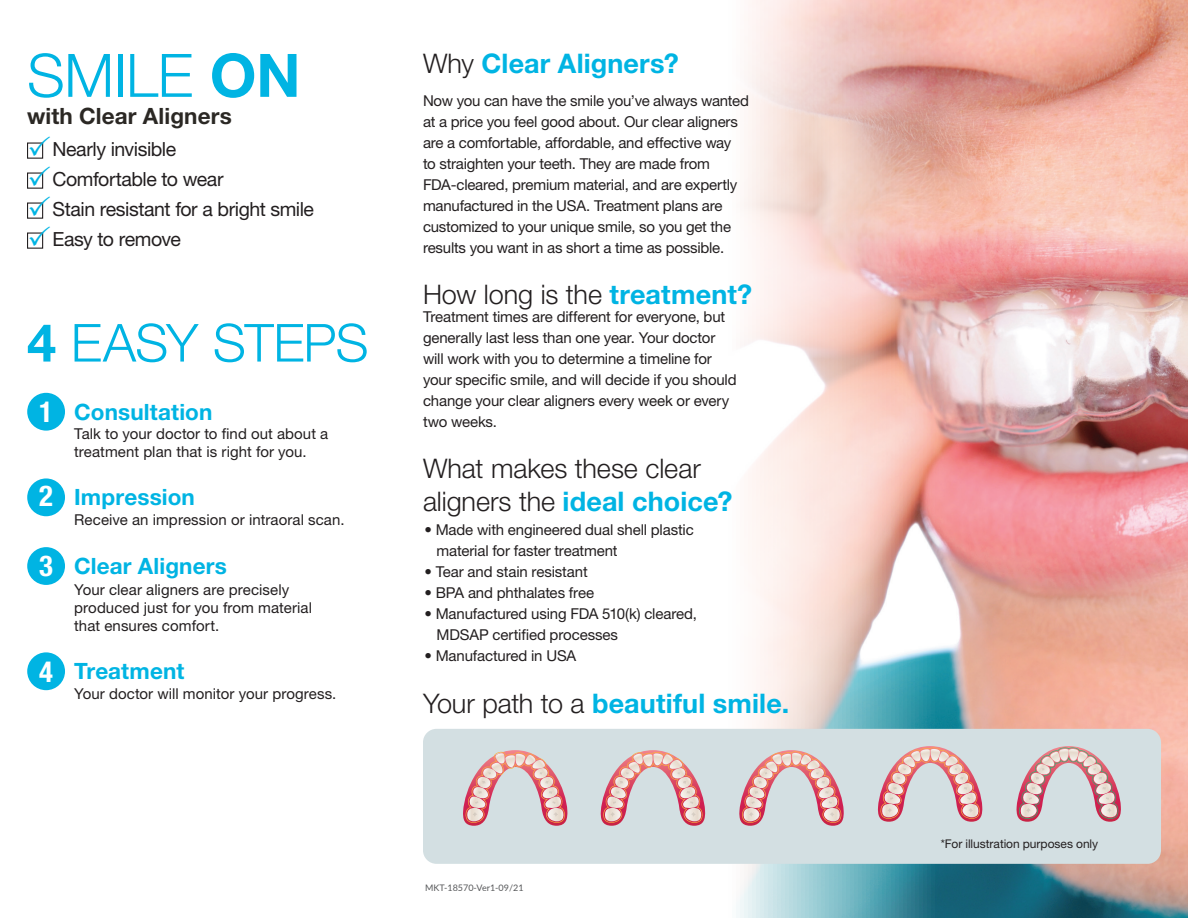
<style>
.page{position:relative;width:1188px;height:918px;background:#fff}
.page>*{position:absolute;margin:0;border:0;box-sizing:border-box;transform-origin:0 0}
.t1{font:300 60px "Helvetica Neue LT Std";letter-spacing:-.01em;color:#00b4e3}
.t2{font:300 52.5px "Helvetica Neue LT Std";letter-spacing:-.02em;color:#00b4e3}
.t3{font:700 condensed 28.8px "Helvetica Neue LT Std";color:#fff}
.t4{font:300 27px/32.4px "Helvetica Neue LT Std";letter-spacing:-.005em;color:#231f20}
.t5{font:700 27px "Helvetica Neue LT Std";letter-spacing:.005em;color:#00b4e3}
.t6{font:700 22.5px "Helvetica Neue LT Std";letter-spacing:.005em;color:#00b4e3}
.t7{font:700 22.5px "Helvetica Neue LT Std";letter-spacing:.005em;color:#2b2824}
.t8{font:19.5px/30px "Helvetica Neue LT Std";letter-spacing:-.025em;color:#231f20}
.t9{font:15px/21px "Helvetica Neue LT Std";letter-spacing:-.01em;color:#231f20}
.t10{font:12px "Helvetica Neue LT Std";color:#231f20}
.t11{font:9px "Lato";color:#57585a}
.s1{font-weight:700}
.s2{font-weight:300;color:#231f20}
.s3{font-weight:700;color:#00b4e3}
</style>
<div class="page">
<img style="left:423px;top:0;width:765px;height:918px">
<div style="left:27px;top:393px;width:38px;height:38px;background:#00b4e3;border-radius:50%"></div>
<div style="left:27px;top:478px;width:38px;height:38px;background:#00b4e3;border-radius:50%"></div>
<div style="left:27px;top:547px;width:38px;height:38px;background:#00b4e3;border-radius:50%"></div>
<div style="left:27px;top:652px;width:38px;height:38px;background:#00b4e3;border-radius:50%"></div>
<div style="left:423px;top:729px;width:738px;height:135px;background:#d3dfe2;border-radius:14px"></div>
<svg style="left:463px;top:750px;width:105px;height:76px"></svg>
<svg style="left:600px;top:750px;width:105px;height:76px"></svg>
<svg style="left:739px;top:750px;width:105px;height:76px"></svg>
<svg style="left:878px;top:746px;width:105px;height:76px"></svg>
<svg style="left:1016px;top:746px;width:105px;height:76px"></svg>
<div style="left:27px;top:143px;width:16px;height:16px;border:1px solid #231f20"></div>
<div style="left:27px;top:173px;width:16px;height:16px;border:1px solid #231f20"></div>
<div style="left:27px;top:203px;width:16px;height:16px;border:1px solid #231f20"></div>
<div style="left:27px;top:233px;width:16px;height:16px;border:1px solid #231f20"></div>
<svg style="left:29px;top:142px;width:15px;height:14px"></svg>
<svg style="left:29px;top:172px;width:15px;height:14px"></svg>
<svg style="left:29px;top:202px;width:15px;height:14px"></svg>
<svg style="left:29px;top:232px;width:15px;height:14px"></svg>
<p class="t1" style="left:27px;top:39px;width:275px">SMILE <span class="s1">ON</span></p>
<p class="t7" style="left:27px;top:102px;width:206px">with Clear Aligners</p>
<p class="t8" style="left:53px;top:133px;width:173px">Nearly invisible<br>Comfortable to wear</p>
<p class="t8" style="left:53px;top:193px;width:263px">Stain resistant for a bright smile</p>
<p class="t8" style="left:53px;top:223px;width:130px">Easy to remove</p>
<p class="t2" style="left:27px;top:311px;width:343px"><span class="s1">4</span> EASY STEPS</p>
<p class="t3" style="left:39px;top:394px;width:15px">1</p>
<p class="t6" style="left:74px;top:398px;width:140px">Consultation</p>
<p class="t9" style="left:74px;top:425px;width:256px;line-height:18px">Talk to your doctor to find out about a treatment plan that is right for you.</p>
<p class="t3" style="left:39px;top:479px;width:15px">2</p>
<p class="t6" style="left:74px;top:483px;width:122px">Impression</p>
<p class="t9" style="left:74px;top:509px;width:272px">Receive an impression or intraoral scan.</p>
<p class="t3" style="left:39px;top:549px;width:15px">3</p>
<p class="t6" style="left:74px;top:552px;width:154px">Clear Aligners</p>
<p class="t9" style="left:74px;top:581px;width:239px;line-height:18px">Your clear aligners are precisely produced just for you from material that ensures comfort.</p>
<p class="t3" style="left:39px;top:654px;width:15px">4</p>
<p class="t6" style="left:74px;top:657px;width:112px">Treatment</p>
<p class="t9" style="left:74px;top:683px;width:264px">Your doctor will monitor your progress.</p>
<p class="t5" style="left:423px;top:47px;width:257px"><span class="s2">Why</span> Clear Aligners?</p>
<p class="t9" style="left:423px;top:90px;width:328px">Now you can have the smile you’ve always wanted at a price you feel good about. Our clear aligners are a comfortable, affordable, and effective way<br>to straighten your teeth. They are made from FDA-cleared, premium material, and are expertly manufactured in the USA. Treatment plans are customized to your unique smile, so you get the results you want in as short a time as possible.</p>
<p class="t4" style="left:423px;top:277px;width:331px">How long is the <span class="s3">treatment?</span></p>
<p class="t9" style="left:423px;top:306px;width:315px">Treatment times are different for everyone, but generally last less than one year. Your doctor will work with you to determine a timeline for your specific smile, and will decide if you should change your clear aligners every week or every two weeks.</p>
<p class="t4" style="left:423px;top:452px;width:311px">What makes these clear aligners the <span class="s3">ideal choice?</span></p>
<p class="t9" style="left:436px;top:519px;width:259px;text-indent:-12px">• Made with engineered dual shell plastic material for faster treatment</p>
<p class="t9" style="left:424px;top:561px;width:165px">• Tear and stain resistant</p>
<p class="t9" style="left:424px;top:582px;width:171px">• BPA and phthalates free</p>
<p class="t9" style="left:436px;top:603px;width:262px;text-indent:-12px">• Manufactured using FDA 510(k) cleared,<br>MDSAP certified processes</p>
<p class="t9" style="left:424px;top:645px;width:153px">• Manufactured in USA</p>
<p class="t5" style="left:423px;top:686px;width:368px"><span class="s2">Your path to a</span> beautiful smile.</p>
<p class="t11" style="left:425px;top:882px;width:100px">MKT-18570-Ver1-09/21</p>
<p class="t10" style="left:941px;top:837px;width:159px">*For illustration purposes only</p>
</div>
